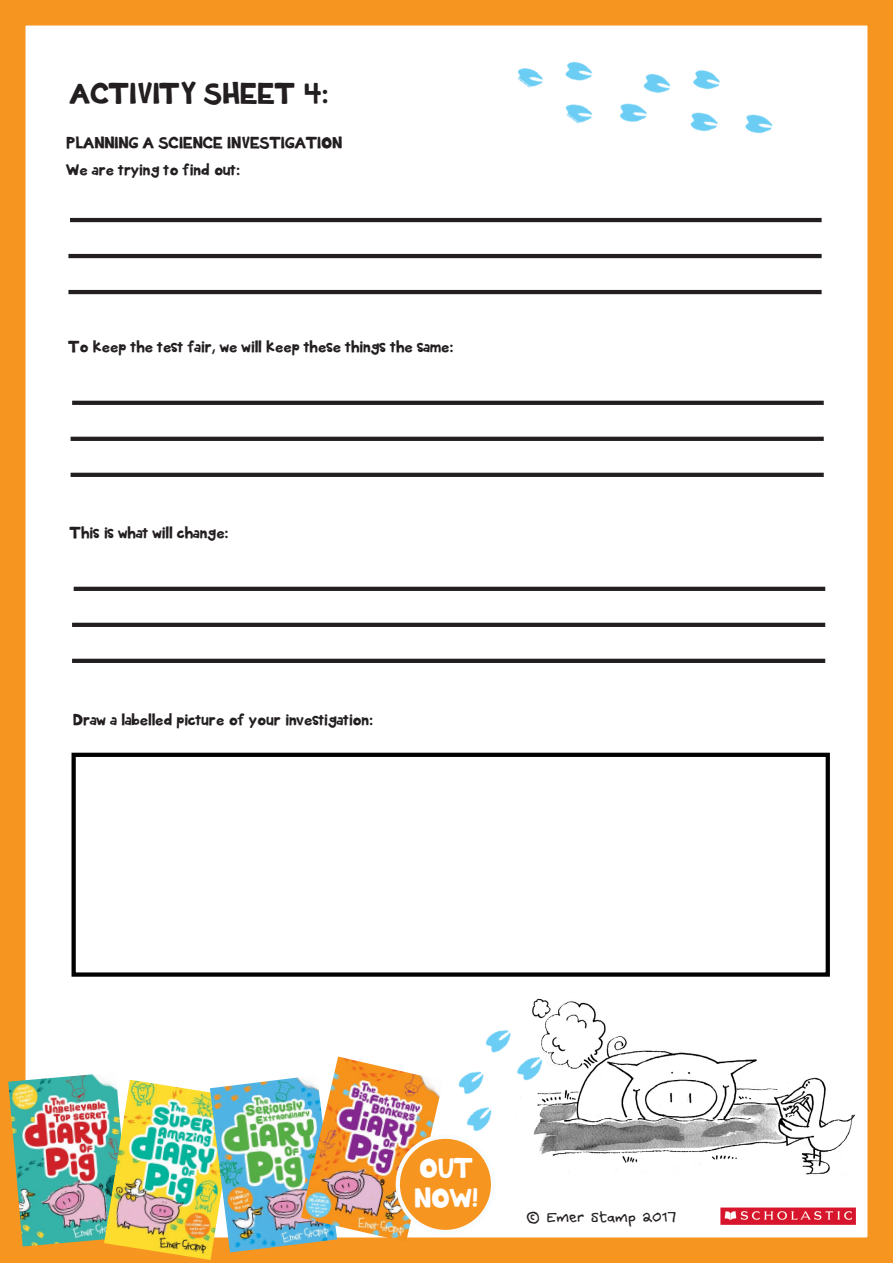
<style>
.page{position:relative;width:893px;height:1263px;background:#fff}
.page>*{position:absolute;margin:0;border:0;box-sizing:border-box;transform-origin:0 0}
.t1{font:27px "KB Planet Earth";color:#231f20}
.t2{font:25.5px "KB Planet Earth";color:#fff}
.t3{font:18px "Emer Stamp";letter-spacing:-.015em;color:#231f20}
.t4{font:15px "KB Planet Earth";color:#231f20}
</style>
<div class="page">
<div style="left:0;top:0;width:893px;height:1263px;border:26px solid #f79521"></div>
<img style="left:8px;top:1072px;width:96px;height:174px">
<img style="left:104px;top:1080px;width:132px;height:180px">
<img style="left:210px;top:1077px;width:127px;height:175px">
<img style="left:301px;top:1056px;width:142px;height:186px">
<div style="left:398px;top:1137px;width:95px;height:95px;background:#f79521;border-radius:50%"></div>
<div style="left:396px;top:1134px;width:99px;height:100px;border:4px solid #f9fcfe;border-radius:50%"></div>
<img style="left:720px;top:1207px;width:136px;height:18px">
<img style="left:511px;top:0;width:266px;height:218px">
<img style="left:532px;top:990px;width:335px;height:188px">
<hr style="left:70px;top:218px;width:752px;height:4px;background:#231f20">
<hr style="left:68px;top:254px;width:754px;height:4px;background:#231f20">
<hr style="left:68px;top:290px;width:754px;height:4px;background:#231f20">
<img style="left:437px;top:1018px;width:128px;height:122px">
<svg style="left:72px;top:401px;width:752px;height:4px;background:#262223"></svg>
<hr style="left:71px;top:437px;width:753px;height:4px;background:#231f20">
<hr style="left:71px;top:473px;width:753px;height:4px;background:#231f20">
<hr style="left:74px;top:587px;width:751px;height:4px;background:#231f20">
<hr style="left:72px;top:623px;width:753px;height:4px;background:#231f20">
<hr style="left:72px;top:659px;width:753px;height:4px;background:#231f20">
<div style="left:72px;top:753px;width:758px;height:224px;border:4px solid #000"></div>
<p class="t1" style="left:70px;top:82px;width:259px">ACTIVITY SHEET 4:</p>
<p class="t4" style="left:66px;top:136px;width:277px">PLANNING A SCIENCE INVESTIGATION</p>
<p class="t4" style="left:66px;top:163px;width:175px">We are trying to find out:</p>
<p class="t4" style="left:68px;top:340px;width:386px">To keep the test fair, we will keep these things the same:</p>
<p class="t4" style="left:70px;top:526px;width:160px">This is what will change:</p>
<p class="t4" style="left:72px;top:713px;width:302px">Draw a labelled picture of your investigation:</p>
<p class="t2" style="left:418px;top:1156px;width:56px">OUT</p>
<p class="t2" style="left:414px;top:1187px;width:65px">NOW!</p>
<p class="t3" style="left:526px;top:1209px;width:153px">© Emer Stamp 2017</p>
</div>
